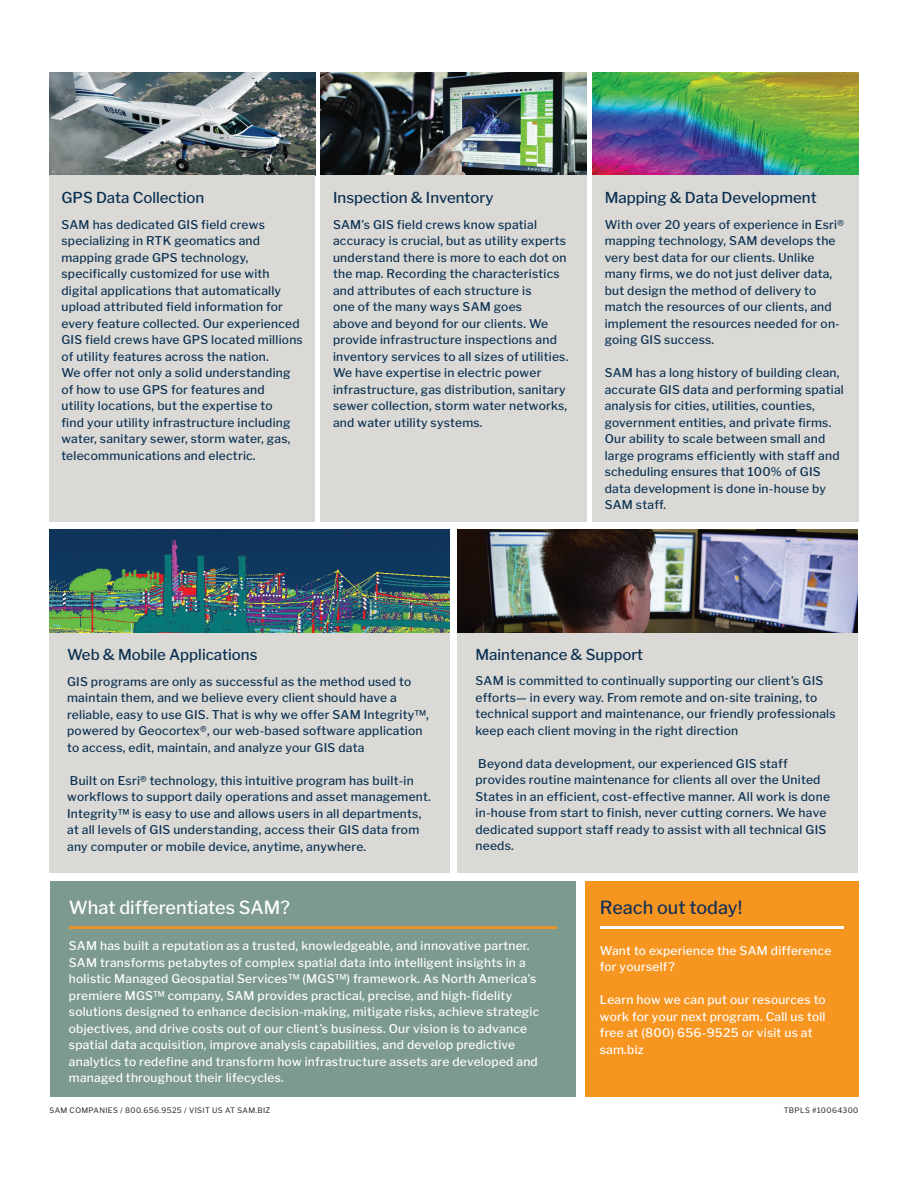
<style>
.page{position:relative;width:918px;height:1188px;background:#fff}
.page>*{position:absolute;margin:0;border:0;box-sizing:border-box;transform-origin:0 0}
.t1{font:500 18px "Libre Franklin";color:#fff}
.t2{font:500 18px "Libre Franklin";color:#123056}
.t3{font:500 15px "Libre Franklin";color:#0b3051}
.t4{font:500 12px/16.5px "Libre Franklin";letter-spacing:.02em;color:#0b3152}
.t5{font:500 12px/16.5px "Libre Franklin";letter-spacing:.02em;color:#fff}
.t6{font:7.5px "Libre Franklin";letter-spacing:.05em;color:#231f20}
</style>
<div class="page">
<div style="left:585px;top:881px;width:273px;height:216px;background:#f79521"></div>
<img style="left:50px;top:73px;width:265px;height:103px">
<div style="left:50px;top:176px;width:265px;height:346px;background:#dad9d5"></div>
<div style="left:50px;top:881px;width:526px;height:216px;background:#7d9a8e"></div>
<img style="left:320px;top:73px;width:267px;height:103px">
<div style="left:320px;top:176px;width:267px;height:346px;background:#dad9d5"></div>
<img style="left:50px;top:530px;width:400px;height:103px">
<div style="left:50px;top:633px;width:400px;height:240px;background:#dad9d5"></div>
<img style="left:457px;top:530px;width:401px;height:103px">
<div style="left:457px;top:633px;width:401px;height:240px;background:#dad9d5"></div>
<hr style="left:69px;top:926px;width:488px;height:2px;background:#f79521">
<hr style="left:600px;top:926px;width:244px;height:2px;background:#fff">
<img style="left:592px;top:73px;width:267px;height:103px">
<div style="left:592px;top:176px;width:267px;height:346px;background:#dad9d5"></div>
<p class="t3" style="left:61px;top:189px;width:144px">GPS Data Collection</p>
<p class="t4" style="left:61px;top:216px;width:243px">SAM has dedicated GIS field crews specializing in RTK geomatics and mapping grade GPS technology, specifically customized for use with digital applications that automatically upload attributed field information for every feature collected. Our experienced GIS field crews have GPS located millions of utility features across the nation.<br>We offer not only a solid understanding of how to use GPS for features and<br>utility locations, but the expertise to<br>find your utility infrastructure including water, sanitary sewer, storm water, gas, telecommunications and electric.</p>
<p class="t3" style="left:333px;top:189px;width:162px">Inspection &amp; Inventory</p>
<p class="t4" style="left:333px;top:216px;width:237px">SAM’s GIS field crews know spatial accuracy is crucial, but as utility experts understand there is more to each dot on the map. Recording the characteristics and attributes of each structure is<br>one of the many ways SAM goes<br>above and beyond for our clients. We provide infrastructure inspections and inventory services to all sizes of utilities.<br>We have expertise in electric power infrastructure, gas distribution, sanitary sewer collection, storm water networks, and water utility systems.</p>
<p class="t3" style="left:605px;top:189px;width:214px">Mapping &amp; Data Development</p>
<p class="t4" style="left:605px;top:216px;width:241px">With over 20 years of experience in Esri® mapping technology, SAM develops the very best data for our clients. Unlike many firms, we do not just deliver data, but design the method of delivery to match the resources of our clients, and implement the resources needed for on&shy;going GIS success.</p>
<p class="t4" style="left:605px;top:364px;width:241px">SAM has a long history of building clean, accurate GIS data and performing spatial analysis for cities, utilities, counties, government entities, and private firms.<br>Our ability to scale between small and large programs efficiently with staff and scheduling ensures that 100% of GIS data development is done in-house by SAM staff.</p>
<p class="t3" style="left:67px;top:646px;width:192px">Web &amp; Mobile Applications</p>
<p class="t3" style="left:476px;top:645px;width:169px">Maintenance &amp; Support</p>
<p class="t4" style="left:67px;top:673px;width:363px">GIS programs are only as successful as the method used to maintain them, and we believe every client should have a reliable, easy to use GIS. That is why we offer SAM Integrity™, powered by Geocortex®, our web-based software application to access, edit, maintain, and analyze your GIS data</p>
<p class="t4" style="left:67px;top:772px;width:365px">Built on Esri® technology, this intuitive program has built-in workflows to support daily operations and asset management.<br>Integrity™ is easy to use and allows users in all departments, at all levels of GIS understanding, access their GIS data from any computer or mobile device, anytime, anywhere.</p>
<h1 class="t1" style="left:69px;top:897px;width:223px">What differentiates SAM?</h1>
<p class="t4" style="left:476px;top:673px;width:362px">SAM is committed to continually supporting our client’s GIS efforts— in every way. From remote and on-site training, to technical support and maintenance, our friendly professionals keep each client moving in the right direction</p>
<p class="t4" style="left:476px;top:755px;width:356px">Beyond data development, our experienced GIS staff provides routine maintenance for clients all over the United States in an efficient, cost-effective manner. All work is done in-house from start to finish, never cutting corners. We have dedicated support staff ready to assist with all technical GIS needs.</p>
<h1 class="t2" style="left:600px;top:897px;width:144px">Reach out today!</h1>
<p class="t5" style="left:69px;top:938px;width:472px">SAM has built a reputation as a trusted, knowledgeable, and innovative partner.<br>SAM transforms petabytes of complex spatial data into intelligent insights in a holistic Managed Geospatial Services™ (MGS™) framework. As North America’s premiere MGS™ company, SAM provides practical, precise, and high-fidelity solutions designed to enhance decision-making, mitigate risks, achieve strategic objectives, and drive costs out of our client’s business. Our vision is to advance spatial data acquisition, improve analysis capabilities, and develop predictive analytics to redefine and transform how infrastructure assets are developed and managed throughout their lifecycles.</p>
<p class="t6" style="left:49px;top:1106px;width:222px">SAM COMPANIES / 800.656.9525 / VISIT US AT SAM.BIZ</p>
<p class="t5" style="left:600px;top:942px;width:233px">Want to experience the SAM difference for yourself?</p>
<p class="t5" style="left:600px;top:992px;width:227px">Learn how we can put our resources to work for your next program. Call us toll free at (800) 656-9525 or visit us at sam.biz</p>
<p class="t6" style="left:784px;top:1106px;width:76px">TBPLS #10064300</p>
</div>
